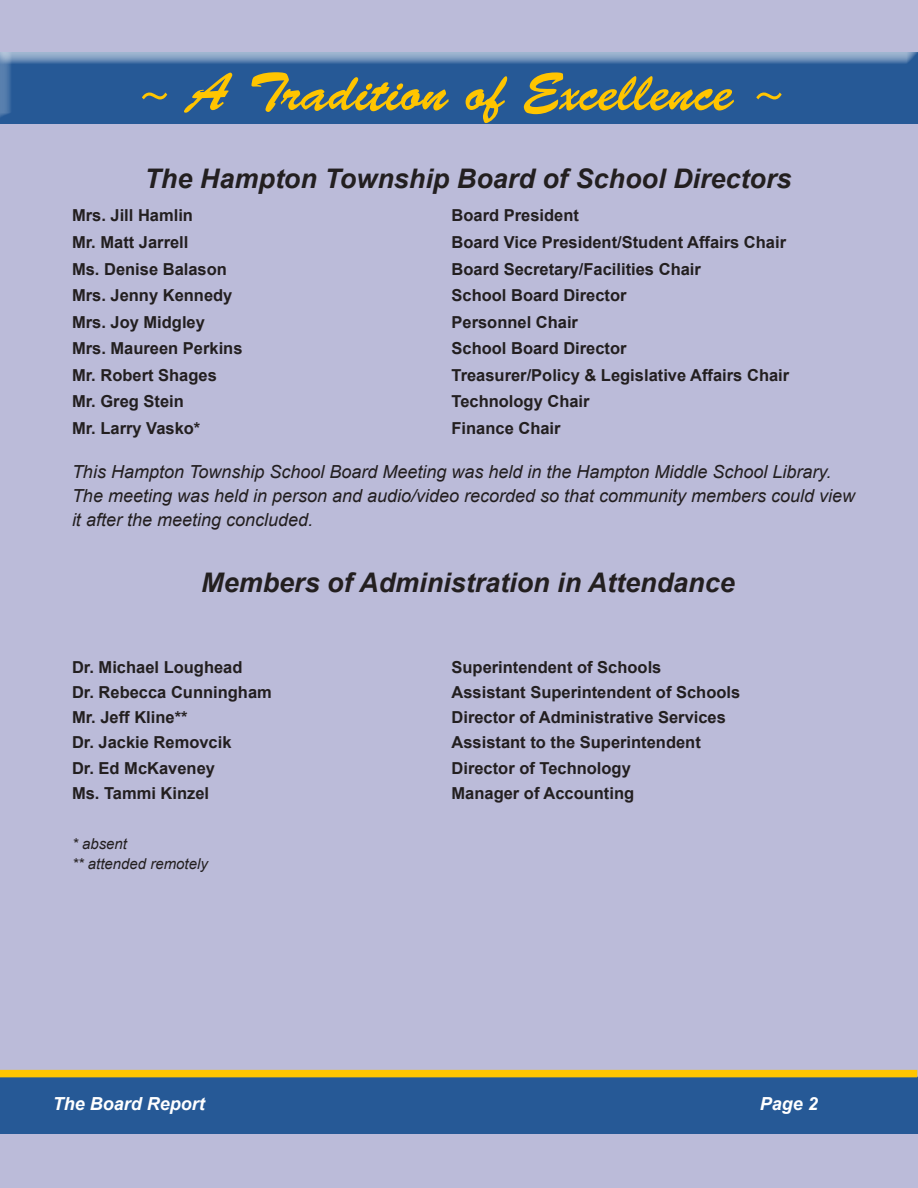
<style>
.page{position:relative;width:918px;height:1188px;background:#bbbbd9}
.page>*{position:absolute;margin:0;border:0;box-sizing:border-box;transform-origin:0 0}
.t1{font:54px "Brush Script Std";color:#ffc500}
.t2{font:italic 700 27px "Arial";color:#231f20}
.t3{font:italic 18px/24px "Arial";color:#231f20}
.t4{font:italic 700 18px "Arial";color:#fff}
.t5{font:700 16.5px "Arial";color:#231f20}
.t6{font:italic 15px "Arial";color:#231f20}
</style>
<div class="page">
<div style="left:0;top:51px;width:918px;height:70px;background:#9fb6d0"></div>
<div style="left:0;top:53px;width:918px;height:73px;background:#fff;opacity:.75"></div>
<div style="left:1px;top:1077px;width:916px;height:56px;background:#265996"></div>
<div style="left:0;top:1077px;width:918px;height:57px;border:2px solid #265996"></div>
<div style="left:0;top:1070px;width:917px;height:7px;background:#ffc500"></div>
<p class="t1" style="left:137px;top:62px;width:648px">~ A Tradition of Excellence ~</p>
<p class="t2" style="left:144px;top:161px;width:649px">The Hampton Township Board of School Directors</p>
<p class="t5" style="left:72px;top:205px;width:123px">Mrs. Jill Hamlin</p>
<p class="t5" style="left:452px;top:205px;width:129px">Board President</p>
<p class="t5" style="left:72px;top:231px;width:118px">Mr. Matt Jarrell</p>
<p class="t5" style="left:452px;top:231px;width:336px">Board Vice President/Student Affairs Chair</p>
<p class="t5" style="left:72px;top:258px;width:156px">Ms. Denise Balason</p>
<p class="t5" style="left:452px;top:258px;width:251px">Board Secretary/Facilities Chair</p>
<p class="t5" style="left:72px;top:284px;width:162px">Mrs. Jenny Kennedy</p>
<p class="t5" style="left:452px;top:284px;width:177px">School Board Director</p>
<p class="t5" style="left:72px;top:311px;width:134px">Mrs. Joy Midgley</p>
<p class="t5" style="left:452px;top:311px;width:128px">Personnel Chair</p>
<p class="t5" style="left:72px;top:337px;width:172px">Mrs. Maureen Perkins</p>
<p class="t5" style="left:452px;top:337px;width:177px">School Board Director</p>
<p class="t5" style="left:72px;top:364px;width:146px">Mr. Robert Shages</p>
<p class="t5" style="left:452px;top:364px;width:339px">Treasurer/Policy &amp; Legislative Affairs Chair</p>
<p class="t5" style="left:72px;top:391px;width:113px">Mr. Greg Stein</p>
<p class="t5" style="left:452px;top:391px;width:140px">Technology Chair</p>
<p class="t5" style="left:72px;top:417px;width:130px">Mr. Larry Vasko*</p>
<p class="t5" style="left:452px;top:417px;width:111px">Finance Chair</p>
<p class="t3" style="left:72px;top:460px;width:785px">This Hampton Township School Board Meeting was held in the Hampton Middle School Library.<br>The meeting was held in person and audio/video recorded so that community members could view it after the meeting concluded.</p>
<p class="t2" style="left:201px;top:565px;width:535px">Members of Administration in Attendance</p>
<p class="t5" style="left:72px;top:656px;width:172px">Dr. Michael Loughead</p>
<p class="t5" style="left:452px;top:656px;width:211px">Superintendent of Schools</p>
<p class="t5" style="left:72px;top:681px;width:201px">Dr. Rebecca Cunningham</p>
<p class="t5" style="left:452px;top:681px;width:290px">Assistant Superintendent of Schools</p>
<p class="t5" style="left:72px;top:706px;width:117px">Mr. Jeff Kline**</p>
<p class="t5" style="left:452px;top:706px;width:276px">Director of Administrative Services</p>
<p class="t5" style="left:72px;top:732px;width:161px">Dr. Jackie Removcik</p>
<p class="t5" style="left:452px;top:732px;width:251px">Assistant to the Superintendent</p>
<p class="t5" style="left:72px;top:757px;width:145px">Dr. Ed McKaveney</p>
<p class="t5" style="left:452px;top:757px;width:181px">Director of Technology</p>
<p class="t5" style="left:72px;top:782px;width:139px">Ms. Tammi Kinzel</p>
<p class="t5" style="left:452px;top:782px;width:184px">Manager of Accounting</p>
<p class="t6" style="left:72px;top:834px;width:57px">* absent</p>
<p class="t6" style="left:72px;top:854px;width:137px">** attended remotely</p>
<p class="t4" style="left:53px;top:1092px;width:154px">The Board Report</p>
<p class="t4" style="left:760px;top:1092px;width:60px">Page 2</p>
</div>
